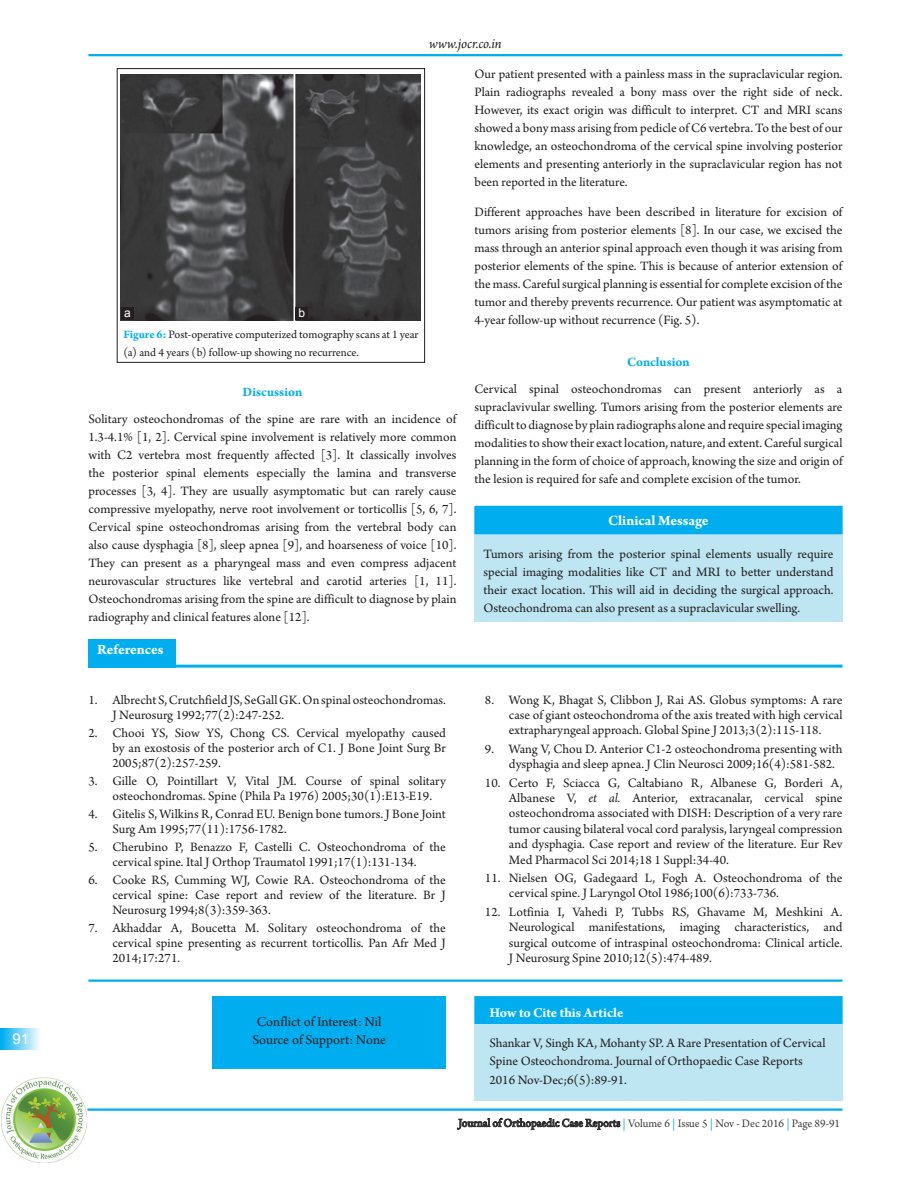
<style>
.page{position:relative;width:918px;height:1188px;background:#fff}
.page>*{position:absolute;margin:0;border:0;box-sizing:border-box;transform-origin:0 0}
.CM_H{font:700 15px "Arno Pro";letter-spacing:-.005em;color:#fff}
.t1{font:italic 15px "Arno Pro";color:#231f20}
.REF_H{font:700 15px "Arno Pro";letter-spacing:-.005em;color:#fff}
.t2{font:15px "Arial";color:#fff}
.SRC{font:14.25px/18px "Arno Pro";color:#231f20;text-align:center}
.HTC_H{font:700 14.25px "Arno Pro";color:#fff}
.TX{font:13.5px/18px "Arno Pro";color:#231f20;text-align:justify}
.REF{font:13.5px/15.5px "Arno Pro";color:#231f20;text-align:justify}
.HTC_TX{font:13.5px/18.5px "Arno Pro";color:#231f20}
.t3{font:700 13.5px "Arno Pro";color:#00aeef}
.FGC{font:12px/18px "Arno Pro";letter-spacing:-.005em;color:#231f20}
.t4{font:12px "Arno Pro";color:#3e3e3f}
.LABEL{font:12px "Arial";color:#fff}
.s1{font-weight:700;color:#00aeef}
.s2{font-style:italic}
.s3{color:#00aeef}
</style>
<div class="page">
<hr style="left:88px;top:54px;width:755px;height:2px;background:#00aeef">
<div style="left:0;top:1029px;width:42px;height:21px;background:linear-gradient(to right,#00abee,#fcfefe)"></div>
<img style="left:2px;top:1077px;width:85px;height:86px">
<hr style="left:88px;top:1108px;width:755px;height:3px;background:#00aeef">
<svg style="left:457px;top:1118px;width:163px;height:12px"></svg>
<div style="left:474px;top:506px;width:369px;height:115px;background:#bde5f2"></div>
<div style="left:474px;top:506px;width:369px;height:28px;background:#00aeef"></div>
<div style="left:212px;top:996px;width:234px;height:73px;background:#00aeef"></div>
<div style="left:474px;top:996px;width:369px;height:105px;background:#bde5f2"></div>
<div style="left:474px;top:996px;width:369px;height:28px;background:#00aeef"></div>
<hr style="left:88px;top:980px;width:755px;height:2px;background:#00aeef">
<hr style="left:176px;top:665px;width:667px;height:3px;background:#00aeef">
<div style="left:88px;top:639px;width:88px;height:29px;background:#00aeef"></div>
<img style="left:121px;top:75px;width:300px;height:245px">
<div style="left:117px;top:68px;width:308px;height:295px;border:1px solid #231f20"></div>
<div style="left:121px;top:307px;width:13px;height:13px;background:#231f20"></div>
<div style="left:296px;top:307px;width:12px;height:13px;background:#231f20"></div>
<p class="t2" style="left:13px;top:1028px;width:18px">91</p>
<p class="t1" style="left:429px;top:35px;width:74px">www.jocr.co.in</p>
<p class="LABEL" style="left:124px;top:304px;width:8px">a</p>
<p class="LABEL" style="left:299px;top:304px;width:8px">b</p>
<p class="FGC" style="left:123px;top:326px;width:297px"><span class="s1">Figure 6:</span> Post-operative computerized tomography scans at 1 year (a) and 4 years (b) follow-up showing no recurrence.</p>
<h1 class="t3" style="left:243px;top:384px;width:61px">Discussion</h1>
<p class="TX" style="left:88px;top:411px;width:370px">Solitary osteochondromas of the spine are rare with an incidence of 1.3-4.1% [1, 2]. Cervical spine involvement is relatively more common with C2 vertebra most frequently affected [3]. It classically involves the posterior spinal elements especially the lamina and transverse processes [3, 4]. They are usually asymptomatic but can rarely cause compressive myelopathy, nerve root involvement or torticollis [5, 6, 7].<br>Cervical spine osteochondromas arising from the vertebral body can also cause dysphagia [8], sleep apnea [9], and hoarseness of voice [10].<br>They can present as a pharyngeal mass and even compress adjacent neurovascular structures like vertebral and carotid arteries [1, 11].<br>Osteochondromas arising from the spine are difficult to diagnose by plain radiography and clinical features alone [12].</p>
<p class="REF_H" style="left:97px;top:641px;width:68px">References</p>
<p class="REF" style="left:112px;top:693px;width:335px;line-height:15px;text-indent:-24px">1. Albrecht S, Crutchfield JS, SeGall GK. On spinal osteochondromas.<br>J Neurosurg 1992;77(2):247-252.</p>
<p class="REF" style="left:112px;top:726px;width:335px;line-height:15px;text-indent:-24px">2. Chooi YS, Siow YS, Chong CS. Cervical myelopathy caused by an exostosis of the posterior arch of C1. J Bone Joint Surg Br 2005;87(2):257-259.</p>
<p class="REF" style="left:112px;top:774px;width:335px;line-height:15px;text-indent:-24px">3. Gille O, Pointillart V, Vital JM. Course of spinal solitary osteochondromas. Spine (Phila Pa 1976) 2005;30(1):E13-E19.</p>
<p class="REF" style="left:112px;top:807px;width:335px;line-height:15px;text-indent:-24px">4. Gitelis S, Wilkins R, Conrad EU. Benign bone tumors. J Bone Joint<br>Surg Am 1995;77(11):1756-1782.</p>
<p class="REF" style="left:88px;top:840px;width:359px;line-height:15px;text-align:center">5. Cherubino P, Benazzo F, Castelli C. Osteochondroma of the cervical spine. Ital J Orthop Traumatol 1991;17(1):131-134.</p>
<p class="REF" style="left:112px;top:873px;width:335px;line-height:15px;text-indent:-24px">6. Cooke RS, Cumming WJ, Cowie RA. Osteochondroma of the cervical spine: Case report and review of the literature. Br J Neurosurg 1994;8(3):359-363.</p>
<p class="REF" style="left:112px;top:921px;width:335px;line-height:15px;text-indent:-24px">7. Akhaddar A, Boucetta M. Solitary osteochondroma of the cervical spine presenting as recurrent torticollis. Pan Afr Med J 2014;17:271.</p>
<p class="SRC" style="left:252px;top:1013px;width:135px">Conflict of Interest: Nil<br>Source of Support: None</p>
<p class="TX" style="left:474px;top:65px;width:370px">Our patient presented with a painless mass in the supraclavicular region.<br>Plain radiographs revealed a bony mass over the right side of neck.<br>However, its exact origin was difficult to interpret. CT and MRI scans showed a bony mass arising from pedicle of C6 vertebra. To the best of our knowledge, an osteochondroma of the cervical spine involving posterior elements and presenting anteriorly in the supraclavicular region has not been reported in the literature.</p>
<p class="TX" style="left:474px;top:203px;width:370px">Different approaches have been described in literature for excision of tumors arising from posterior elements [8]. In our case, we excised the mass through an anterior spinal approach even though it was arising from posterior elements of the spine. This is because of anterior extension of the mass. Careful surgical planning is essential for complete excision of the tumor and thereby prevents recurrence. Our patient was asymptomatic at 4-year follow-up without recurrence (Fig. 5).</p>
<h1 class="t3" style="left:627px;top:354px;width:64px">Conclusion</h1>
<p class="TX" style="left:474px;top:380px;width:370px">Cervical spinal osteochondromas can present anteriorly as a supraclavivular swelling. Tumors arising from the posterior elements are difficult to diagnose by plain radiographs alone and require special imaging modalities to show their exact location, nature, and extent. Careful surgical planning in the form of choice of approach, knowing the size and origin of the lesion is required for safe and complete excision of the tumor.</p>
<p class="CM_H" style="left:608px;top:512px;width:102px">Clinical Message</p>
<p class="TX" style="left:483px;top:546px;width:352px">Tumors arising from the posterior spinal elements usually require special imaging modalities like CT and MRI to better understand their exact location. This will aid in deciding the surgical approach.<br>Osteochondroma can also present as a supraclavicular swelling.</p>
<p class="REF" style="left:509px;top:692px;width:335px;text-indent:-24px">8. Wong K, Bhagat S, Clibbon J, Rai AS. Globus symptoms: A rare case of giant osteochondroma of the axis treated with high cervical extrapharyngeal approach. Global Spine J 2013;3(2):115-118.</p>
<p class="REF" style="left:509px;top:742px;width:335px;text-indent:-24px">9. Wang V, Chou D. Anterior C1-2 osteochondroma presenting with dysphagia and sleep apnea. J Clin Neurosci 2009;16(4):581-582.</p>
<p class="REF" style="left:509px;top:776px;width:335px;text-indent:-24px">10. Certo F, Sciacca G, Caltabiano R, Albanese G, Borderi A, Albanese V, <span class="s2">et al.</span> Anterior, extracanalar, cervical spine osteochondroma associated with DISH: Description of a very rare tumor causing bilateral vocal cord paralysis, laryngeal compression and dysphagia. Case report and review of the literature. Eur Rev Med Pharmacol Sci 2014;18 1 Suppl:34-40.</p>
<p class="REF" style="left:509px;top:871px;width:335px;text-indent:-24px">11. Nielsen OG, Gadegaard L, Fogh A. Osteochondroma of the cervical spine. J Laryngol Otol 1986;100(6):733-736.</p>
<p class="REF" style="left:509px;top:905px;width:335px;text-indent:-24px">12. Lotfinia I, Vahedi P, Tubbs RS, Ghavame M, Meshkini A.<br>Neurological manifestations, imaging characteristics, and surgical outcome of intraspinal osteochondroma: Clinical article.<br>J Neurosurg Spine 2010;12(5):474-489.</p>
<p class="HTC_H" style="left:489px;top:1004px;width:135px">How to Cite this Article</p>
<p class="HTC_TX" style="left:489px;top:1034px;width:338px">Shankar V, Singh KA, Mohanty SP. A Rare Presentation of Cervical<br>Spine Osteochondroma. Journal of Orthopaedic Case Reports<br>2016 Nov-Dec;6(5):89-91.</p>
<p class="t4" style="left:458px;top:1116px;width:383px">Journal of Orthopaedic Case Reports <span class="s3">|</span> Volume 6 <span class="s3">|</span> Issue 5 <span class="s3">|</span> Nov - Dec 2016 <span class="s3">|</span> Page 89-91</p>
</div>
